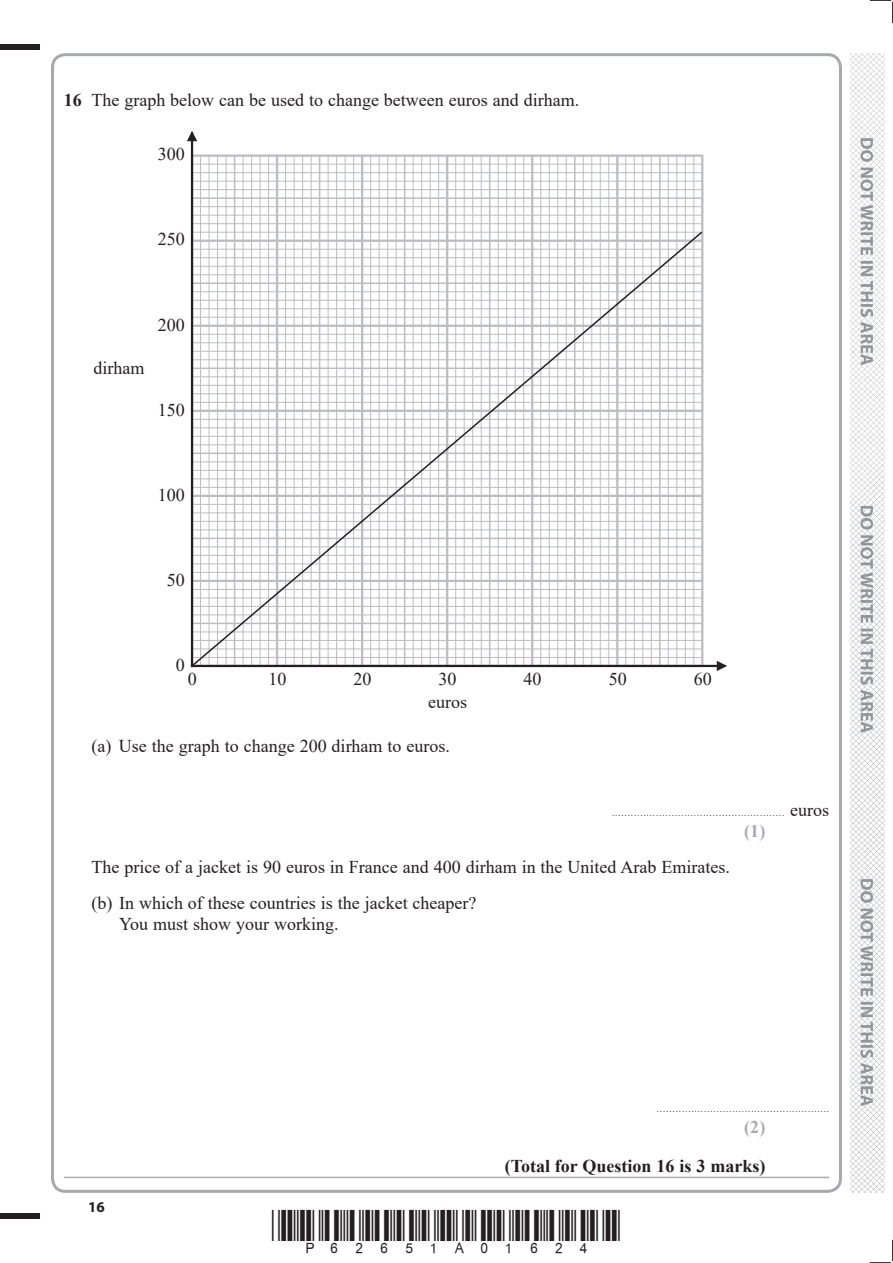
<style>
.page{position:relative;width:893px;height:1263px;background:#fff}
.page>*{position:absolute;margin:0;border:0;box-sizing:border-box;transform-origin:0 0}
.t1{font:18px/36px "Times New Roman";color:#231f20}
.t2{font:700 18px "Times New Roman";color:#231f20}
.t3{font:700 18px "Times New Roman";color:#a8a9ad}
.t4{font:700 15px "Myriad Pro";color:#231f20}
.t5{font:9px "Times New Roman";color:#231f20}
.s1{font-weight:700}
.s2{font-size:18px}
</style>
<div class="page">
<div style="left:0;top:44px;width:40px;height:5px;background:#231f20"></div>
<div style="left:0;top:1214px;width:40px;height:5px;background:#231f20"></div>
<svg style="left:870px;top:0;width:23px;height:23px"></svg>
<svg style="left:870px;top:1240px;width:23px;height:23px"></svg>
<img style="left:850px;top:53px;width:34px;height:1140px">
<svg style="left:860px;top:138px;width:13px;height:968px"></svg>
<hr style="left:64px;top:1177px;width:765px;height:1px;background:#a8a9ad">
<hr style="left:200px;top:156px;width:1px;height:510px;background:#bcbdc0">
<hr style="left:209px;top:156px;width:1px;height:510px;background:#bcbdc0">
<hr style="left:217px;top:156px;width:1px;height:510px;background:#bcbdc0">
<hr style="left:226px;top:156px;width:1px;height:510px;background:#bcbdc0">
<hr style="left:234px;top:156px;width:1px;height:510px;background:#bcbdc0">
<hr style="left:243px;top:156px;width:1px;height:510px;background:#bcbdc0">
<hr style="left:251px;top:156px;width:1px;height:510px;background:#bcbdc0">
<hr style="left:260px;top:156px;width:1px;height:510px;background:#bcbdc0">
<hr style="left:268px;top:156px;width:1px;height:510px;background:#bcbdc0">
<hr style="left:276px;top:156px;width:2px;height:510px;background:#bcbdc0">
<hr style="left:285px;top:156px;width:1px;height:510px;background:#bcbdc0">
<hr style="left:294px;top:156px;width:1px;height:510px;background:#bcbdc0">
<hr style="left:302px;top:156px;width:1px;height:510px;background:#bcbdc0">
<hr style="left:311px;top:156px;width:1px;height:510px;background:#bcbdc0">
<hr style="left:319px;top:156px;width:1px;height:510px;background:#bcbdc0">
<hr style="left:328px;top:156px;width:1px;height:510px;background:#bcbdc0">
<hr style="left:336px;top:156px;width:1px;height:510px;background:#bcbdc0">
<hr style="left:345px;top:156px;width:1px;height:510px;background:#bcbdc0">
<hr style="left:353px;top:156px;width:1px;height:510px;background:#bcbdc0">
<hr style="left:361px;top:156px;width:2px;height:510px;background:#bcbdc0">
<hr style="left:370px;top:156px;width:1px;height:510px;background:#bcbdc0">
<hr style="left:379px;top:156px;width:1px;height:510px;background:#bcbdc0">
<hr style="left:387px;top:156px;width:1px;height:510px;background:#bcbdc0">
<hr style="left:396px;top:156px;width:1px;height:510px;background:#bcbdc0">
<hr style="left:404px;top:156px;width:1px;height:510px;background:#bcbdc0">
<hr style="left:413px;top:156px;width:1px;height:510px;background:#bcbdc0">
<hr style="left:421px;top:156px;width:1px;height:510px;background:#bcbdc0">
<hr style="left:430px;top:156px;width:1px;height:510px;background:#bcbdc0">
<hr style="left:438px;top:156px;width:1px;height:510px;background:#bcbdc0">
<hr style="left:446px;top:156px;width:2px;height:510px;background:#bcbdc0">
<hr style="left:455px;top:156px;width:1px;height:510px;background:#bcbdc0">
<hr style="left:464px;top:156px;width:1px;height:510px;background:#bcbdc0">
<hr style="left:472px;top:156px;width:1px;height:510px;background:#bcbdc0">
<hr style="left:481px;top:156px;width:1px;height:510px;background:#bcbdc0">
<hr style="left:489px;top:156px;width:1px;height:510px;background:#bcbdc0">
<hr style="left:498px;top:156px;width:1px;height:510px;background:#bcbdc0">
<hr style="left:506px;top:156px;width:1px;height:510px;background:#bcbdc0">
<hr style="left:515px;top:156px;width:1px;height:510px;background:#bcbdc0">
<hr style="left:523px;top:156px;width:1px;height:510px;background:#bcbdc0">
<hr style="left:531px;top:156px;width:2px;height:510px;background:#bcbdc0">
<hr style="left:540px;top:156px;width:1px;height:510px;background:#bcbdc0">
<hr style="left:549px;top:156px;width:1px;height:510px;background:#bcbdc0">
<hr style="left:557px;top:156px;width:1px;height:510px;background:#bcbdc0">
<hr style="left:566px;top:156px;width:1px;height:510px;background:#bcbdc0">
<hr style="left:574px;top:156px;width:1px;height:510px;background:#bcbdc0">
<hr style="left:583px;top:156px;width:1px;height:510px;background:#bcbdc0">
<hr style="left:591px;top:156px;width:1px;height:510px;background:#bcbdc0">
<hr style="left:600px;top:156px;width:1px;height:510px;background:#bcbdc0">
<hr style="left:608px;top:156px;width:1px;height:510px;background:#bcbdc0">
<hr style="left:616px;top:156px;width:2px;height:510px;background:#bcbdc0">
<hr style="left:625px;top:156px;width:1px;height:510px;background:#bcbdc0">
<hr style="left:634px;top:156px;width:1px;height:510px;background:#bcbdc0">
<hr style="left:642px;top:156px;width:1px;height:510px;background:#bcbdc0">
<hr style="left:651px;top:156px;width:1px;height:510px;background:#bcbdc0">
<hr style="left:659px;top:156px;width:2px;height:510px;background:#bcbdc0">
<hr style="left:668px;top:156px;width:1px;height:510px;background:#bcbdc0">
<hr style="left:676px;top:156px;width:1px;height:510px;background:#bcbdc0">
<hr style="left:685px;top:156px;width:1px;height:510px;background:#bcbdc0">
<hr style="left:693px;top:156px;width:1px;height:510px;background:#bcbdc0">
<hr style="left:701px;top:156px;width:2px;height:510px;background:#bcbdc0">
<hr style="left:192px;top:155px;width:510px;height:2px;background:#bcbdc0">
<hr style="left:192px;top:164px;width:510px;height:1px;background:#bcbdc0">
<hr style="left:192px;top:172px;width:510px;height:1px;background:#bcbdc0">
<hr style="left:192px;top:181px;width:510px;height:1px;background:#bcbdc0">
<hr style="left:192px;top:189px;width:510px;height:1px;background:#bcbdc0">
<hr style="left:192px;top:197px;width:510px;height:2px;background:#bcbdc0">
<hr style="left:192px;top:206px;width:510px;height:1px;background:#bcbdc0">
<hr style="left:192px;top:215px;width:510px;height:1px;background:#bcbdc0">
<hr style="left:192px;top:223px;width:510px;height:1px;background:#bcbdc0">
<svg style="left:187px;top:131px;width:10px;height:11px"></svg>
<svg style="left:716px;top:661px;width:11px;height:10px"></svg>
<hr style="left:191px;top:136px;width:2px;height:530px;background:#231f20">
<hr style="left:192px;top:665px;width:528px;height:2px;background:#231f20">
<svg style="left:190px;top:230px;width:514px;height:438px"></svg>
<p class="t1" style="left:64px;top:81px;width:517px"><span class="s1">16</span> The graph below can be used to change between euros and dirham.</p>
<p class="t1" style="left:158px;top:136px;width:28px">300</p>
<p class="t1" style="left:158px;top:221px;width:28px">250</p>
<p class="t1" style="left:94px;top:349px;width:52px">dirham</p>
<p class="t1" style="left:158px;top:306px;width:28px">200</p>
<p class="t1" style="left:158px;top:391px;width:28px">150</p>
<p class="t1" style="left:158px;top:476px;width:28px">100</p>
<p class="t1" style="left:167px;top:561px;width:19px">50</p>
<p class="t1" style="left:176px;top:646px;width:10px">0</p>
<p class="t1" style="left:188px;top:660px;width:10px">0</p>
<p class="t1" style="left:269px;top:660px;width:19px">10</p>
<p class="t1" style="left:354px;top:660px;width:19px">20</p>
<p class="t1" style="left:439px;top:660px;width:19px">30</p>
<p class="t1" style="left:524px;top:660px;width:19px">40</p>
<p class="t1" style="left:609px;top:660px;width:19px">50</p>
<p class="t1" style="left:694px;top:660px;width:19px">60</p>
<p class="t1" style="left:428px;top:683px;width:40px">euros</p>
<p class="t1" style="left:91px;top:728px;width:360px">(a) Use the graph to change 200 dirham to euros.</p>
<p class="t5" style="left:612px;top:806px;width:219px">....................................................... <span class="s2">euros</span></p>
<p class="t3" style="left:744px;top:818px;width:23px">(1)</p>
<p class="t1" style="left:91px;top:848px;width:640px">The price of a jacket is 90 euros in France and 400 dirham in the United Arab Emirates. (b) In which of these countries is the jacket cheaper?</p>
<p class="t1" style="left:119px;top:905px;width:221px">You must show your working.</p>
<p class="t4" style="left:88px;top:1197px;width:18px">16</p>
<p class="t5" style="left:657px;top:1103px;width:174px">.......................................................</p>
<p class="t3" style="left:744px;top:1114px;width:23px">(2)</p>
<p class="t2" style="left:505px;top:1153px;width:262px">(Total for Question 16 is 3 marks)</p>
</div>
